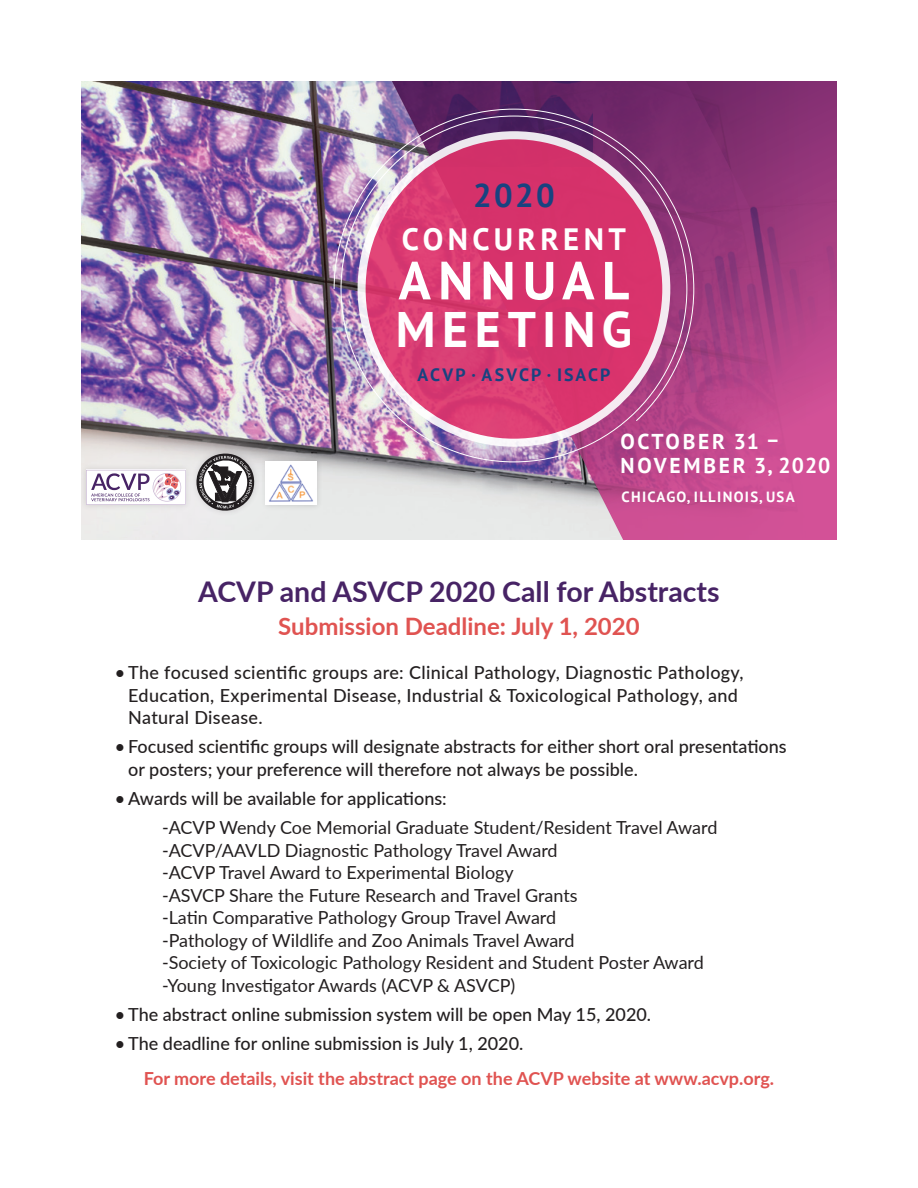
<style>
.page{position:relative;width:918px;height:1188px;background:#fff}
.page>*{position:absolute;margin:0;border:0;box-sizing:border-box;transform-origin:0 0}
.t1{font:700 53.55px "PT Sans";letter-spacing:.135em;color:#fff}
.t2{font:700 49.8px "PT Sans";letter-spacing:.13em;color:#fff}
.t3{font:700 32.85px "PT Sans";color:#184380}
.t4{font:700 30.9px "PT Sans";letter-spacing:.14em;color:#fff}
.t5{font:700 28.5px "Lato";color:#472365}
.t6{font:700 24px "Lato";color:#e05351}
.t7{font:700 21.45px/24.3px "PT Sans";letter-spacing:.13em;color:#fff}
.t8{font:18px "Lato";color:#231f20}
.t9{font:500 18px/22.5px "Lato";color:#231f20}
.t10{font:500 18px/22.5px "Lato";letter-spacing:.02em;color:#231f20}
.t11{font:700 18px "Lato";color:#e05351}
.t12{font:700 17.85px "PT Sans";letter-spacing:.11em;color:#184380}
.t13{font:700 14.7px "PT Sans";letter-spacing:.09em;color:#fff}
</style>
<div class="page">
<img style="left:81px;top:167px;width:165px;height:221px">
<img style="left:81px;top:81px;width:165px;height:86px">
<img style="left:246px;top:81px;width:591px;height:459px">
<div style="left:81px;top:388px;width:183px;height:152px;background:#fff;opacity:.75"></div>
<svg style="left:86px;top:470px;width:37px;height:35px"></svg>
<div style="left:123px;top:380px;width:204px;height:160px;background:#fff;opacity:.75"></div>
<svg style="left:196px;top:454px;width:58px;height:57px"></svg>
<img style="left:266px;top:461px;width:50px;height:44px">
<svg style="left:362px;top:135px;width:304px;height:308px;fill:#e04377"></svg>
<svg style="left:333px;top:108px;width:362px;height:314px;background:#c34f82"></svg>
<p class="t3" style="left:473px;top:174px;width:83px">2020</p>
<p class="t4" style="left:402px;top:218px;width:225px">CONCURRENT</p>
<p class="t1" style="left:399px;top:245px;width:232px">ANNUAL</p>
<p class="t2" style="left:396px;top:296px;width:238px">MEETING</p>
<p class="t12" style="left:418px;top:363px;width:194px">ACVP · ASVCP · ISACP</p>
<p class="t7" style="left:620px;top:429px;width:211px">OCTOBER 31 –<br>NOVEMBER 3, 2020</p>
<p class="t13" style="left:622px;top:487px;width:175px">CHICAGO, ILLINOIS, USA</p>
<p class="t5" style="left:198px;top:571px;width:523px">ACVP and ASVCP 2020 Call for Abstracts</p>
<p class="t6" style="left:278px;top:609px;width:363px">Submission Deadline: July 1, 2020</p>
<p class="t10" style="left:128px;top:660px;width:617px;text-indent:-14px">• The focused scientific groups are: Clinical Pathology, Diagnostic Pathology,<br>Education, Experimental Disease, Industrial &amp; Toxicological Pathology, and<br>Natural Disease.</p>
<p class="t9" style="left:128px;top:735px;width:660px;text-indent:-14px">• Focused scientific groups will designate abstracts for either short oral presentations or posters; your preference will therefore not always be possible.</p>
<p class="t9" style="left:115px;top:786px;width:334px">• Awards will be available for applications:</p>
<p class="t8" style="left:162px;top:815px;width:557px">-ACVP Wendy Coe Memorial Graduate Student/Resident Travel Award</p>
<p class="t8" style="left:162px;top:837px;width:397px">-ACVP/AAVLD Diagnostic Pathology Travel Award</p>
<p class="t8" style="left:162px;top:860px;width:353px">-ACVP Travel Award to Experimental Biology</p>
<p class="t8" style="left:162px;top:882px;width:417px">-ASVCP Share the Future Research and Travel Grants</p>
<p class="t8" style="left:162px;top:905px;width:396px">-Latin Comparative Pathology Group Travel Award</p>
<p class="t8" style="left:162px;top:927px;width:414px">-Pathology of Wildlife and Zoo Animals Travel Award</p>
<p class="t8" style="left:162px;top:950px;width:543px">-Society of Toxicologic Pathology Resident and Student Poster Award</p>
<p class="t8" style="left:162px;top:972px;width:355px">-Young Investigator Awards (ACVP &amp; ASVCP)</p>
<p class="t9" style="left:115px;top:1002px;width:538px">• The abstract online submission system will be open May 15, 2020.</p>
<p class="t9" style="left:115px;top:1032px;width:410px">• The deadline for online submission is July 1, 2020.</p>
<p class="t11" style="left:144px;top:1066px;width:632px">For more details, visit the abstract page on the ACVP website at www.acvp.org.</p>
</div>
